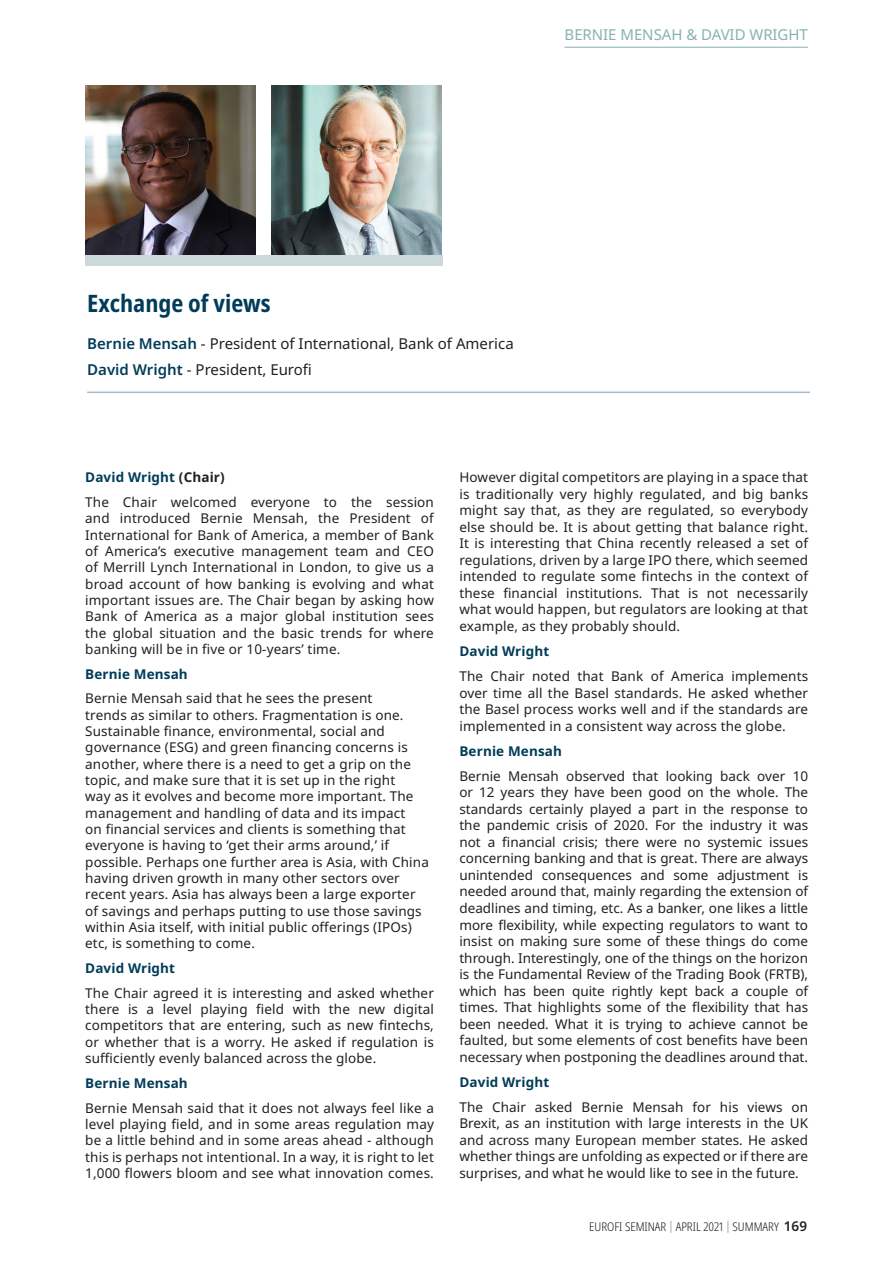
<style>
.page{position:relative;width:893px;height:1263px;background:#fff}
.page>*{position:absolute;margin:0;border:0;box-sizing:border-box;transform-origin:0 0}
.ARTICLE_-_Titre_Non{font:700 condensed 24px "Noto Sans";color:#003c59}
.ARTICLE_-_Texte{font:15px "Noto Sans";color:#231f20}
.t1{font:15px "Noto Sans";letter-spacing:-.005em;color:#89b1b1}
.ARTICLE_-_Texte-2{font:13.5px/16.5px "Noto Sans";letter-spacing:.01em;color:#231f20;text-align:justify}
.ARTICLE_-_Sous-titre{font:13.5px/16.4px "Noto Sans";letter-spacing:.01em;color:#231f20}
.ARTICLE_-_Sous-titre-2{font:700 13.5px "Noto Sans";letter-spacing:.01em;color:#003c59}
.t2{font:300 condensed 12px "Noto Sans";color:#231f20}
.s1{font-weight:600;color:#003c59}
.s2{color:#231f20}
.s3{font-weight:100;font-stretch:extra-condensed}
.s4{font-weight:600;font-stretch:normal;font-size:13.5px}
</style>
<div class="page">
<hr style="left:87px;top:392px;width:723px;height:1px;background:#a6bcce">
<img style="left:85px;top:85px;width:170px;height:170px">
<img style="left:272px;top:85px;width:170px;height:170px">
<div style="left:85px;top:255px;width:357px;height:11px;background:#cadadb"></div>
<hr style="left:565px;top:47px;width:243px;height:1px;background:#89b1b1">
<p class="t1" style="left:565px;top:24px;width:245px">BERNIE MENSAH &amp; DAVID WRIGHT</p>
<p class="ARTICLE_-_Titre_Non" style="left:87px;top:286px;width:185px">Exchange of views</p>
<p class="ARTICLE_-_Texte" style="left:87px;top:333px;width:428px"><span class="s1">Bernie Mensah</span> - President of International, Bank of America</p>
<p class="ARTICLE_-_Texte" style="left:87px;top:359px;width:226px"><span class="s1">David Wright</span> - President, Eurofi</p>
<p class="ARTICLE_-_Sous-titre-2" style="left:85px;top:468px;width:141px">David Wright <span class="s2">(Chair)</span></p>
<p class="ARTICLE_-_Texte-2" style="left:85px;top:494px;width:350px">The Chair welcomed everyone to the session and introduced Bernie Mensah, the President of International for Bank of America, a member of Bank of America’s executive management team and CEO of Merrill Lynch International in London, to give us a broad account of how banking is evolving and what important issues are. The Chair began by asking how Bank of America as a major global institution sees the global situation and the basic trends for where banking will be in five or 10-years’ time.</p>
<p class="ARTICLE_-_Sous-titre-2" style="left:85px;top:664px;width:104px">Bernie Mensah</p>
<p class="ARTICLE_-_Sous-titre" style="left:85px;top:691px;width:345px">Bernie Mensah said that he sees the present<br>trends as similar to others. Fragmentation is one.<br>Sustainable finance, environmental, social and governance (ESG) and green financing concerns is another, where there is a need to get a grip on the topic, and make sure that it is set up in the right<br>way as it evolves and become more important. The management and handling of data and its impact<br>on financial services and clients is something that everyone is having to ‘get their arms around,’ if possible. Perhaps one further area is Asia, with China having driven growth in many other sectors over recent years. Asia has always been a large exporter of savings and perhaps putting to use those savings within Asia itself, with initial public offerings (IPOs) etc, is something to come.</p>
<p class="ARTICLE_-_Sous-titre-2" style="left:85px;top:958px;width:91px">David Wright</p>
<p class="ARTICLE_-_Texte-2" style="left:85px;top:985px;width:350px">The Chair agreed it is interesting and asked whether there is a level playing field with the new digital competitors that are entering, such as new fintechs, or whether that is a worry. He asked if regulation is sufficiently evenly balanced across the globe.</p>
<p class="ARTICLE_-_Sous-titre-2" style="left:85px;top:1073px;width:104px">Bernie Mensah</p>
<p class="ARTICLE_-_Texte-2" style="left:85px;top:1100px;width:350px">Bernie Mensah said that it does not always feel like a level playing field, and in some areas regulation may be a little behind and in some areas ahead - although this is perhaps not intentional. In a way, it is right to let 1,000 flowers bloom and see what innovation comes.</p>
<p class="ARTICLE_-_Texte-2" style="left:459px;top:469px;width:350px">However digital competitors are playing in a space that is traditionally very highly regulated, and big banks might say that, as they are regulated, so everybody else should be. It is about getting that balance right.<br>It is interesting that China recently released a set of regulations, driven by a large IPO there, which seemed intended to regulate some fintechs in the context of these financial institutions. That is not necessarily what would happen, but regulators are looking at that example, as they probably should.</p>
<p class="ARTICLE_-_Sous-titre-2" style="left:459px;top:642px;width:91px">David Wright</p>
<p class="ARTICLE_-_Texte-2" style="left:459px;top:668px;width:350px">The Chair noted that Bank of America implements over time all the Basel standards. He asked whether the Basel process works well and if the standards are implemented in a consistent way across the globe.</p>
<p class="ARTICLE_-_Sous-titre-2" style="left:459px;top:741px;width:104px">Bernie Mensah</p>
<p class="ARTICLE_-_Texte-2" style="left:459px;top:768px;width:350px">Bernie Mensah observed that looking back over 10 or 12 years they have been good on the whole. The standards certainly played a part in the response to the pandemic crisis of 2020. For the industry it was not a financial crisis; there were no systemic issues concerning banking and that is great. There are always unintended consequences and some adjustment is needed around that, mainly regarding the extension of deadlines and timing, etc. As a banker, one likes a little more flexibility, while expecting regulators to want to insist on making sure some of these things do come through. Interestingly, one of the things on the horizon is the Fundamental Review of the Trading Book (FRTB), which has been quite rightly kept back a couple of times. That highlights some of the flexibility that has been needed. What it is trying to achieve cannot be faulted, but some elements of cost benefits have been necessary when postponing the deadlines around that.</p>
<p class="ARTICLE_-_Sous-titre-2" style="left:459px;top:1072px;width:91px">David Wright</p>
<p class="ARTICLE_-_Texte-2" style="left:459px;top:1099px;width:350px">The Chair asked Bernie Mensah for his views on Brexit, as an institution with large interests in the UK and across many European member states. He asked whether things are unfolding as expected or if there are surprises, and what he would like to see in the future.</p>
<p class="t2" style="left:589px;top:1218px;width:219px">EUROFI SEMINAR <span class="s3">|</span> APRIL 2021 <span class="s3">|</span> SUMMARY <span class="s4">169</span></p>
</div>
